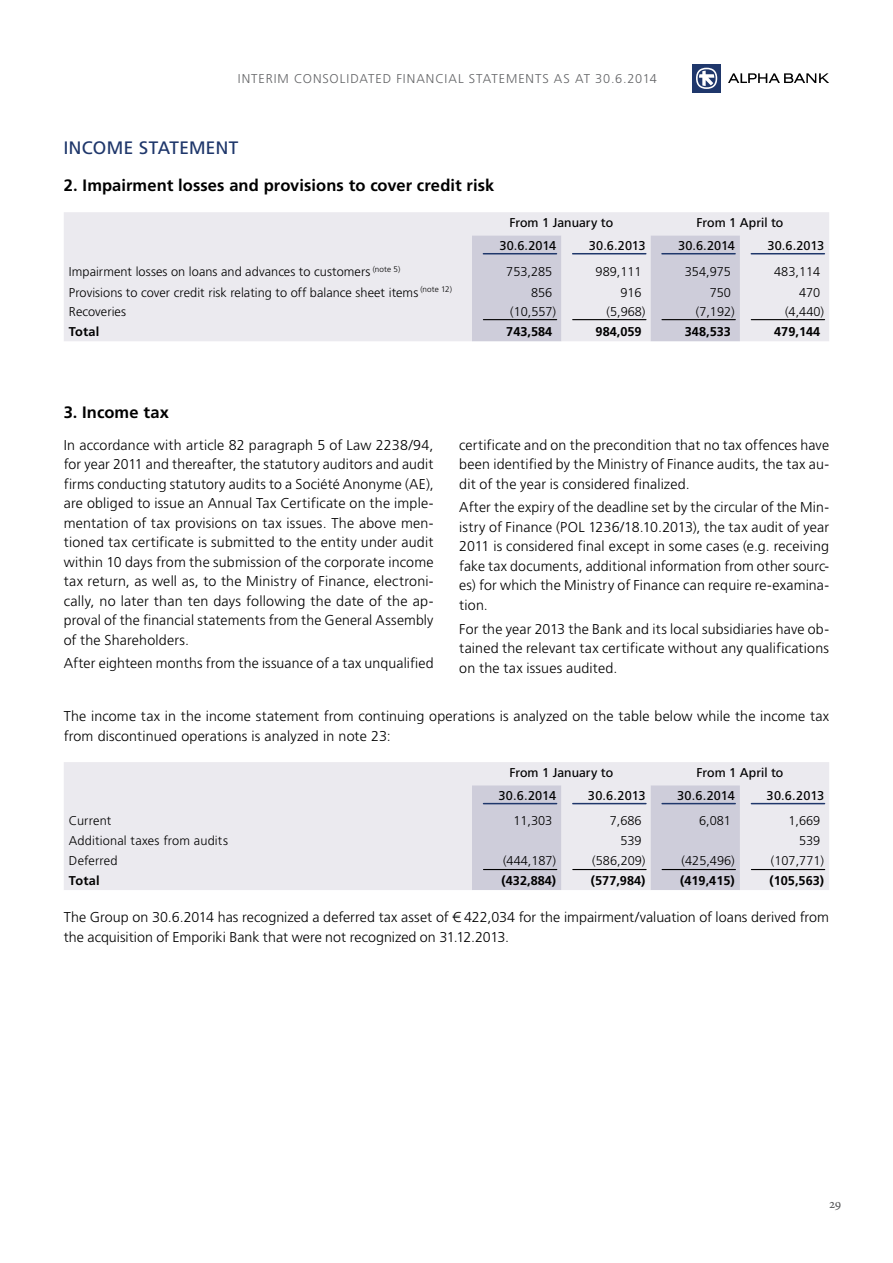
<style>
.page{position:relative;width:893px;height:1263px;background:#fff}
.page>*{position:absolute;margin:0;border:0;box-sizing:border-box;transform-origin:0 0}
.t1{font:18px "PF Catalog";letter-spacing:.02em;color:#1f376b}
.t2{font:700 16.5px "PF Catalog";letter-spacing:.005em;color:#000}
.t3{font:300 14.25px/19.5px "PF Catalog";letter-spacing:.01em;color:#000;text-align:justify}
.t4{font:13.5px "Minion Pro";color:#58595b}
.t5{font:300 12.75px "PF Catalog";letter-spacing:.005em;color:#000}
.t6{font:12.75px "PF Catalog";letter-spacing:.005em;color:#000}
.t7{font:700 12.75px "PF Catalog";color:#000}
.t8{font:300 12.75px "PF Catalog";letter-spacing:.08em;color:#636466}
</style>
<div class="page">
<div style="left:692px;top:64px;width:29px;height:29px;background:#1f376b"></div>
<svg style="left:696px;top:68px;width:21px;height:21px"></svg>
<svg style="left:698px;top:69px;width:18px;height:18px"></svg>
<svg style="left:699px;top:71px;width:15px;height:15px"></svg>
<svg style="left:728px;top:73px;width:101px;height:10px"></svg>
<div style="left:64px;top:212px;width:765px;height:129px;background:#ebeaef"></div>
<svg style="left:472px;top:235px;width:268px;height:106px;background:#d6d5e0"></svg>
<hr style="left:751px;top:253px;width:73px;height:1px;background:#1f376b">
<hr style="left:751px;top:319px;width:74px;height:1px;background:#000">
<hr style="left:662px;top:253px;width:73px;height:1px;background:#1f376b">
<hr style="left:662px;top:319px;width:73px;height:1px;background:#000">
<hr style="left:573px;top:253px;width:73px;height:1px;background:#1f376b">
<hr style="left:573px;top:319px;width:73px;height:1px;background:#000">
<hr style="left:483px;top:253px;width:73px;height:1px;background:#1f376b">
<hr style="left:483px;top:319px;width:74px;height:1px;background:#000">
<div style="left:64px;top:762px;width:765px;height:128px;background:#ebeaef"></div>
<svg style="left:472px;top:785px;width:268px;height:105px;background:#d6d5e0"></svg>
<hr style="left:751px;top:803px;width:73px;height:1px;background:#1f376b">
<hr style="left:751px;top:869px;width:74px;height:1px;background:#000">
<hr style="left:662px;top:803px;width:73px;height:1px;background:#1f376b">
<hr style="left:662px;top:869px;width:73px;height:1px;background:#000">
<hr style="left:573px;top:803px;width:73px;height:1px;background:#1f376b">
<hr style="left:573px;top:869px;width:73px;height:1px;background:#000">
<hr style="left:483px;top:803px;width:74px;height:1px;background:#1f376b">
<hr style="left:483px;top:869px;width:74px;height:1px;background:#000">
<p class="t8" style="left:238px;top:71px;width:421px">INTERIM CONSOLIDATED FINANCIAL STATEMENTS AS AT 30.6.2014</p>
<p class="t1" style="left:64px;top:138px;width:176px">INCOME STATEMENT</p>
<p class="t2" style="left:64px;top:176px;width:432px">2. Impairment losses and provisions to cover credit risk</p>
<p class="t6" style="left:509px;top:215px;width:105px">From 1 January to</p>
<p class="t6" style="left:696px;top:215px;width:88px">From 1 April to</p>
<p class="t6" style="left:499px;top:238px;width:58px">30.6.2014</p>
<p class="t6" style="left:589px;top:238px;width:58px">30.6.2013</p>
<p class="t6" style="left:678px;top:238px;width:58px">30.6.2014</p>
<p class="t6" style="left:767px;top:238px;width:58px">30.6.2013</p>
<p class="t5" style="left:69px;top:264px;width:333px">Impairment losses on loans and advances to customers <sup>(note</sup> <sup>5)</sup></p>
<p class="t5" style="left:506px;top:264px;width:48px">753,285</p>
<p class="t5" style="left:596px;top:264px;width:48px">989,111</p>
<p class="t5" style="left:685px;top:264px;width:48px">354,975</p>
<p class="t5" style="left:774px;top:264px;width:48px">483,114</p>
<p class="t5" style="left:69px;top:285px;width:385px">Provisions to cover credit risk relating to off balance sheet items <sup>(note</sup> <sup>12)</sup></p>
<p class="t5" style="left:531px;top:285px;width:23px">856</p>
<p class="t5" style="left:620px;top:285px;width:23px">916</p>
<p class="t5" style="left:710px;top:285px;width:23px">750</p>
<p class="t5" style="left:799px;top:285px;width:23px">470</p>
<p class="t5" style="left:69px;top:305px;width:59px">Recoveries</p>
<p class="t5" style="left:510px;top:305px;width:48px">(10,557)</p>
<p class="t5" style="left:606px;top:305px;width:40px">(5,968)</p>
<p class="t5" style="left:696px;top:305px;width:40px">(7,192)</p>
<p class="t5" style="left:785px;top:305px;width:40px">(4,440)</p>
<p class="t7" style="left:69px;top:324px;width:32px">Total</p>
<p class="t7" style="left:506px;top:324px;width:48px">743,584</p>
<p class="t7" style="left:596px;top:324px;width:48px">984,059</p>
<p class="t7" style="left:685px;top:324px;width:48px">348,533</p>
<p class="t7" style="left:774px;top:324px;width:48px">479,144</p>
<p class="t2" style="left:64px;top:402px;width:107px">3. Income tax</p>
<p class="t3" style="left:64px;top:435px;width:371px">In accordance with article 82 paragraph 5 of Law 2238/94, for year 2011 and thereafter, the statutory auditors and audit firms conducting statutory audits to a Société Anonyme (AE), are obliged to issue an Annual Tax Certificate on the imple&shy;mentation of tax provisions on tax issues. The above men&shy;tioned tax certificate is submitted to the entity under audit within 10 days from the submission of the corporate income tax return, as well as, to the Ministry of Finance, electroni&shy;cally, no later than ten days following the date of the ap&shy;proval of the financial statements from the General Assembly of the Shareholders.</p>
<p class="t3" style="left:64px;top:654px;width:371px">After eighteen months from the issuance of a tax unqualified</p>
<p class="t3" style="left:459px;top:435px;width:371px">certificate and on the precondition that no tax offences have been identified by the Ministry of Finance audits, the tax au&shy;dit of the year is considered finalized.</p>
<p class="t3" style="left:459px;top:498px;width:371px">After the expiry of the deadline set by the circular of the Min&shy;istry of Finance (POL 1236/18.10.2013), the tax audit of year 2011 is considered final except in some cases (e.g. receiving fake tax documents, additional information from other sourc&shy;es) for which the Ministry of Finance can require re-examina&shy;tion.</p>
<p class="t3" style="left:459px;top:619px;width:371px">For the year 2013 the Bank and its local subsidiaries have ob&shy;tained the relevant tax certificate without any qualifications on the tax issues audited.</p>
<p class="t3" style="left:64px;top:707px;width:767px">The income tax in the income statement from continuing operations is analyzed on the table below while the income tax from discontinued operations is analyzed in note 23:</p>
<p class="t6" style="left:509px;top:765px;width:105px">From 1 January to</p>
<p class="t6" style="left:696px;top:765px;width:88px">From 1 April to</p>
<p class="t6" style="left:498px;top:788px;width:59px">30.6.2014</p>
<p class="t6" style="left:588px;top:788px;width:59px">30.6.2013</p>
<p class="t6" style="left:677px;top:788px;width:59px">30.6.2014</p>
<p class="t6" style="left:766px;top:788px;width:59px">30.6.2013</p>
<p class="t5" style="left:69px;top:814px;width:44px">Current</p>
<p class="t5" style="left:513px;top:814px;width:40px">11,303</p>
<p class="t5" style="left:610px;top:814px;width:33px">7,686</p>
<p class="t5" style="left:699px;top:814px;width:33px">6,081</p>
<p class="t5" style="left:788px;top:814px;width:33px">1,669</p>
<p class="t5" style="left:69px;top:834px;width:161px">Additional taxes from audits</p>
<p class="t5" style="left:620px;top:834px;width:23px">539</p>
<p class="t5" style="left:799px;top:834px;width:23px">539</p>
<p class="t5" style="left:69px;top:853px;width:50px">Deferred</p>
<p class="t5" style="left:503px;top:853px;width:55px">(444,187)</p>
<p class="t5" style="left:592px;top:853px;width:55px">(586,209)</p>
<p class="t5" style="left:682px;top:853px;width:55px">(425,496)</p>
<p class="t5" style="left:771px;top:853px;width:55px">(107,771)</p>
<p class="t7" style="left:69px;top:873px;width:32px">Total</p>
<p class="t7" style="left:502px;top:873px;width:56px">(432,884)</p>
<p class="t7" style="left:591px;top:873px;width:56px">(577,984)</p>
<p class="t7" style="left:680px;top:873px;width:56px">(419,415)</p>
<p class="t7" style="left:769px;top:873px;width:56px">(105,563)</p>
<p class="t3" style="left:64px;top:907px;width:767px">The Group on 30.6.2014 has recognized a deferred tax asset of € 422,034 for the impairment/valuation of loans derived from the acquisition of Emporiki Bank that were not recognized on 31.12.2013.</p>
<p class="t4" style="left:829px;top:1194px;width:14px">29</p>
</div>
